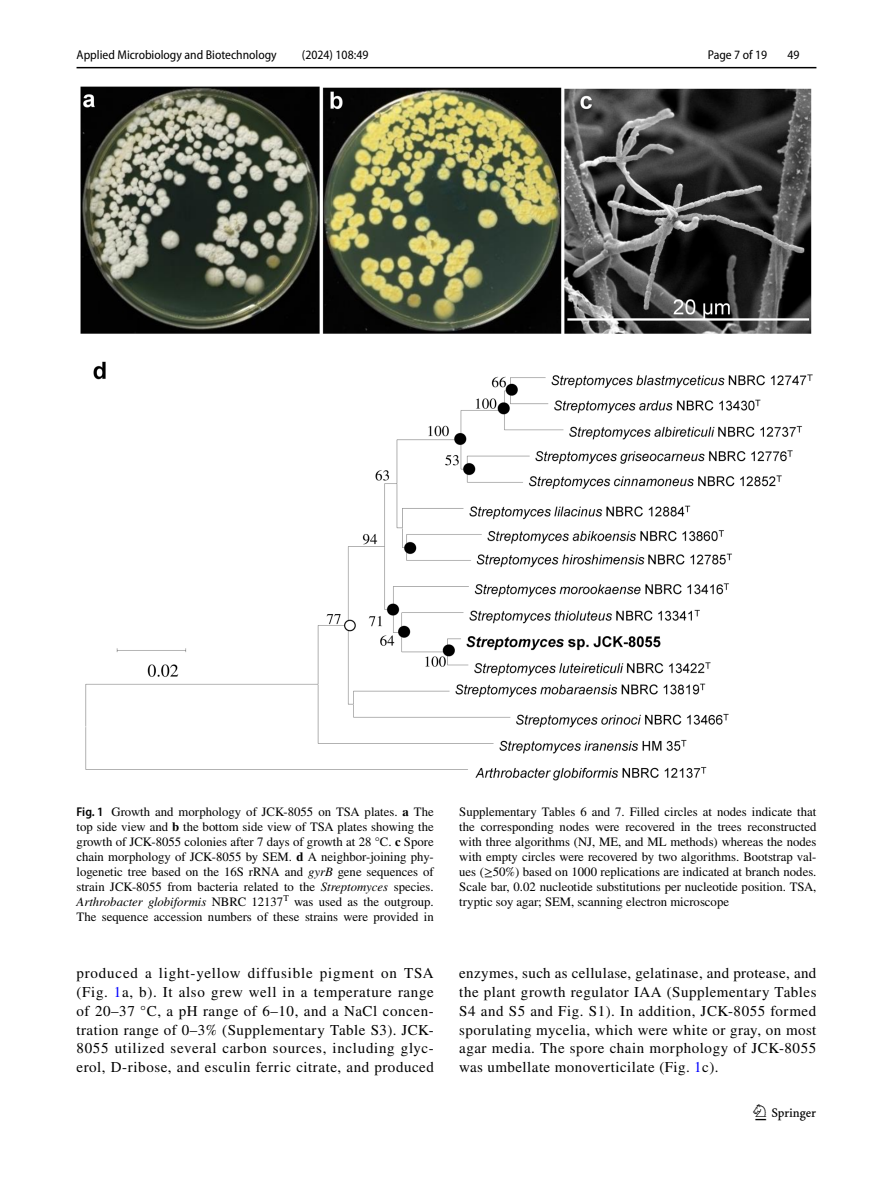
<style>
.page{position:relative;width:893px;height:1187px;background:#fff}
.page>*{position:absolute;margin:0;border:0;box-sizing:border-box;transform-origin:0 0}
.t1{font:22.5px "Springnew Regular 3";color:#000}
.t2{font:15px/18.8px "STIX";letter-spacing:.035em;color:#000;text-align:justify}
.t3{font:12.75px/15px "STIX";color:#000;text-align:justify}
.t4{font:semi-condensed 12.75px "Myriad Pro";color:#000}
.s1{font-family:"Myriad Pro";font-weight:600;font-stretch:semi-condensed}
.s2{font-weight:700}
.s3{font-style:italic}
.s4{color:#00f}
</style>
<div class="page">
<hr style="left:77px;top:67px;width:739px;height:1px;background:#000">
<img style="left:80px;top:87px;width:733px;height:693px">
<p class="t4" style="left:77px;top:48px;width:202px">Applied Microbiology and Biotechnology</p>
<p class="t4" style="left:302px;top:48px;width:68px">(2024) 108:49</p>
<p class="t4" style="left:708px;top:48px;width:61px">Page 7 of 19</p>
<p class="t4" style="left:787px;top:48px;width:14px">49</p>
<p class="t3" style="left:77px;top:805px;width:359px"><span class="s1">Fig. 1</span> Growth and morphology of JCK-8055 on TSA plates. <span class="s2">a</span> The top side view and <span class="s2">b</span> the bottom side view of TSA plates showing the growth of JCK-8055 colonies after 7 days of growth at 28 °C. <span class="s2">c</span> Spore chain morphology of JCK-8055 by SEM. <span class="s2">d</span> A neighbor-joining phy&shy;logenetic tree based on the 16S rRNA and <span class="s3">gyrB</span> gene sequences of strain JCK-8055 from bacteria related to the <span class="s3">Streptomyces</span> species.<br><span class="s3">Arthrobacter globiformis</span> NBRC 12137<sup>T</sup> was used as the outgroup.<br>The sequence accession numbers of these strains were provided in</p>
<p class="t3" style="left:459px;top:805px;width:359px">Supplementary Tables 6 and 7. Filled circles at nodes indicate that the corresponding nodes were recovered in the trees reconstructed with three algorithms (NJ, ME, and ML methods) whereas the nodes with empty circles were recovered by two algorithms. Bootstrap val&shy;ues (≥50%) based on 1000 replications are indicated at branch nodes.<br>Scale bar, 0.02 nucleotide substitutions per nucleotide position. TSA, tryptic soy agar; SEM, scanning electron microscope</p>
<p class="t2" style="left:77px;top:964px;width:359px">produced a light-yellow diffusible pigment on TSA (Fig. <span class="s4">1</span>a, b). It also grew well in a temperature range of 20–37 °C, a pH range of 6–10, and a NaCl concen&shy;tration range of 0–3% (Supplementary Table S3). JCK-8055 utilized several carbon sources, including glyc&shy;erol, D-ribose, and esculin ferric citrate, and produced</p>
<p class="t2" style="left:459px;top:964px;width:359px">enzymes, such as cellulase, gelatinase, and protease, and the plant growth regulator IAA (Supplementary Tables S4 and S5 and Fig. S1). In addition, JCK-8055 formed sporulating mycelia, which were white or gray, on most agar media. The spore chain morphology of JCK-8055 was umbellate monoverticilate (Fig. <span class="s4">1</span>c).</p>
<h1 class="t1" style="left:755px;top:1104px;width:62px">1 3</h1>
</div>
